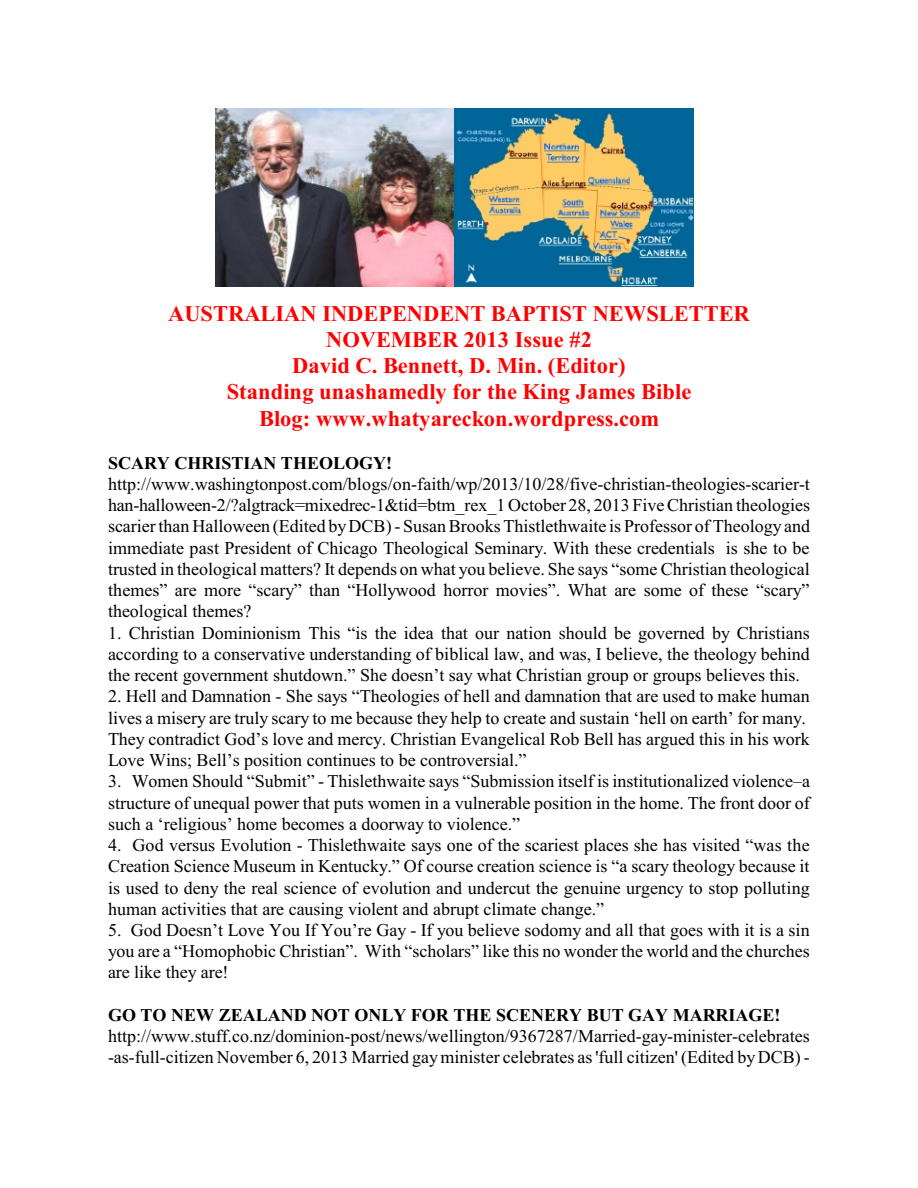
<style>
.page{position:relative;width:918px;height:1188px;background:#fff}
.page>*{position:absolute;margin:0;border:0;box-sizing:border-box;transform-origin:0 0}
.t1{font:700 22.5px/26.2px "Times New Roman";color:#f00;text-align:center}
.t2{font:18px/21.3px "Times New Roman";color:#000;text-align:justify}
.t3{font:700 18px "Times New Roman";color:#000}
</style>
<div class="page">
<img style="left:216px;top:109px;width:477px;height:178px">
<p class="t1" style="left:168px;top:302px;width:583px">AUSTRALIAN INDEPENDENT BAPTIST NEWSLETTER NOVEMBER 2013 Issue #2<br>David C. Bennett, D. Min. (Editor)<br>Standing unashamedly for the King James Bible<br>Blog: www.whatyareckon.wordpress.com</p>
<p class="t3" style="left:108px;top:457px;width:286px">SCARY CHRISTIAN THEOLOGY!</p>
<p class="t2" style="left:108px;top:475px;width:704px">http://www.washingtonpost.com/blogs/on-faith/wp/2013/10/28/five-christian-theologies-scarier-t han-halloween-2/?algtrack=mixedrec-1&amp;tid=btm_rex_1 October 28, 2013 Five Christian theologies scarier than Halloween (Edited byDCB) - Susan Brooks Thistlethwaite is Professor of Theology and immediate past President of Chicago Theological Seminary. With these credentials is she to be trusted in theological matters? It depends on what you believe. She says “some Christian theological themes” are more “scary” than “Hollywood horror movies”. What are some of these “scary” theological themes?</p>
<p class="t2" style="left:108px;top:624px;width:703px">1. Christian Dominionism This “is the idea that our nation should be governed by Christians according to a conservative understanding of biblical law, and was, I believe, the theology behind the recent government shutdown.” She doesn’t say what Christian group or groups believes this.</p>
<p class="t2" style="left:108px;top:687px;width:703px;text-align:left">2. Hell and Damnation - She says “Theologies of hell and damnation that are used to make human lives a misery are truly scary to me because they help to create and sustain ‘hell on earth’ for many.<br>They contradict God’s love and mercy. Christian Evangelical Rob Bell has argued this in his work Love Wins; Bell’s position continues to be controversial.”</p>
<p class="t2" style="left:108px;top:772px;width:704px">3. Women Should “Submit” - Thislethwaite says “Submission itself is institutionalized violence–a structure of unequal power that puts women in a vulnerable position in the home. The front door of such a ‘religious’ home becomes a doorway to violence.”</p>
<p class="t2" style="left:108px;top:836px;width:703px">4. God versus Evolution - Thislethwaite says one of the scariest places she has visited “was the Creation Science Museum in Kentucky.” Of course creation science is “a scary theology because it is used to deny the real science of evolution and undercut the genuine urgency to stop polluting human activities that are causing violent and abrupt climate change.”</p>
<p class="t2" style="left:108px;top:921px;width:703px">5. God Doesn’t Love You If You’re Gay - If you believe sodomy and all that goes with it is a sin you are a “Homophobic Christian”. With “scholars” like this no wonder the world and the churches are like they are!</p>
<p class="t3" style="left:108px;top:1009px;width:674px">GO TO NEW ZEALAND NOT ONLY FOR THE SCENERY BUT GAY MARRIAGE!</p>
<p class="t2" style="left:108px;top:1027px;width:703px">http://www.stuff.co.nz/dominion-post/news/wellington/9367287/Married-gay-minister-celebrates -as-full-citizen November 6, 2013 Married gayminister celebrates as 'full citizen' (Edited byDCB) -</p>
</div>
